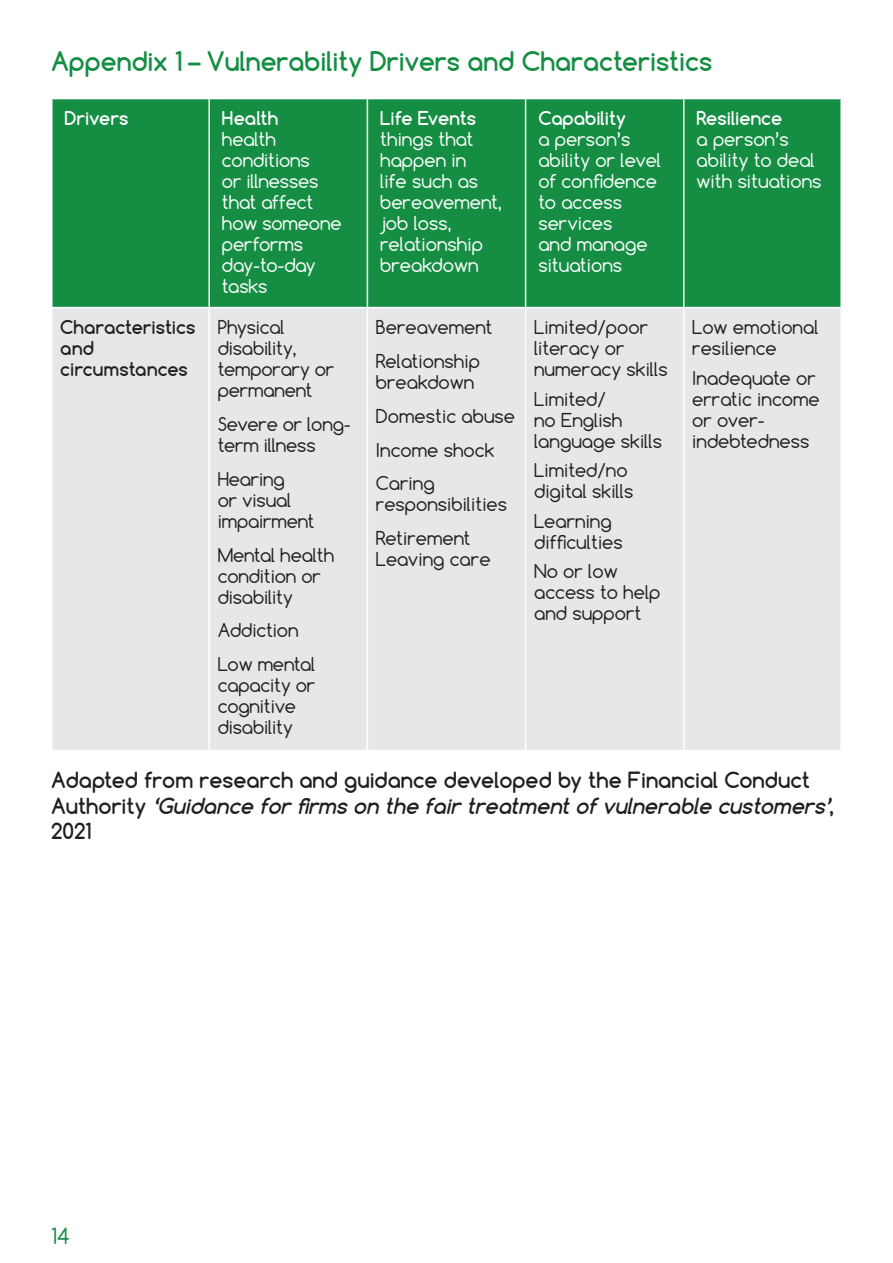
<style>
.page{position:relative;width:893px;height:1263px;background:#fff}
.page>*{position:absolute;margin:0;border:0;box-sizing:border-box;transform-origin:0 0}
.t1{font:700 25.5px "Comfortaa";color:#158e44}
.t2{font:700 21px/25.5px "Comfortaa";color:#231f20}
.t3{font:21px "Comfortaa";color:#158e44}
.t4{font:18px/21px "Comfortaa";color:#231f20}
.t5{font:18px/21px "Comfortaa";color:#fff}
.t6{font:700 18px/21px "Comfortaa";letter-spacing:.005em;color:#231f20}
.t7{font:700 18px "Comfortaa";color:#fff}
.s1{font-weight:700}
.s2{font-style:italic}
</style>
<div class="page">
<div style="left:53px;top:99px;width:787px;height:208px;background:#158e44"></div>
<div style="left:53px;top:308px;width:787px;height:442px;background:#e6e7e9"></div>
<hr style="left:208px;top:99px;width:2px;height:208px;background:#fff">
<hr style="left:367px;top:99px;width:1px;height:208px;background:#fff">
<hr style="left:525px;top:99px;width:1px;height:208px;background:#fff">
<hr style="left:683px;top:99px;width:1px;height:208px;background:#fff">
<hr style="left:208px;top:308px;width:2px;height:442px;background:#fff">
<hr style="left:367px;top:308px;width:1px;height:442px;background:#fff">
<hr style="left:525px;top:308px;width:1px;height:442px;background:#fff">
<hr style="left:683px;top:308px;width:1px;height:442px;background:#fff">
<p class="t1" style="left:51px;top:45px;width:663px">Appendix 1 – Vulnerability Drivers and Characteristics</p>
<p class="t7" style="left:65px;top:107px;width:66px">Drivers</p>
<p class="t5" style="left:222px;top:108px;width:121px"><span class="s1">Health<br></span>health conditions<br>or illnesses that affect how someone performs day-to-day tasks</p>
<p class="t5" style="left:380px;top:108px;width:123px"><span class="s1">Life Events </span>things that happen in<br>life such as bereavement, job loss, relationship breakdown</p>
<p class="t5" style="left:538px;top:108px;width:124px"><span class="s1">Capability<br></span>a person’s ability or level of confidence to access services<br>and manage situations</p>
<p class="t5" style="left:696px;top:108px;width:127px"><span class="s1">Resilience<br></span>a person’s ability to deal with situations</p>
<p class="t6" style="left:60px;top:317px;width:137px">Characteristics and circumstances</p>
<p class="t4" style="left:218px;top:317px;width:118px">Physical disability, temporary or permanent</p>
<p class="t4" style="left:218px;top:414px;width:135px">Severe or long&shy;term illness</p>
<p class="t4" style="left:218px;top:468px;width:98px">Hearing<br>or visual impairment</p>
<p class="t4" style="left:218px;top:544px;width:118px">Mental health condition or disability</p>
<p class="t4" style="left:218px;top:620px;width:82px">Addiction</p>
<p class="t4" style="left:218px;top:654px;width:99px">Low mental capacity or cognitive disability</p>
<p class="t4" style="left:534px;top:317px;width:135px">Limited/poor literacy or numeracy skills</p>
<p class="t4" style="left:534px;top:388px;width:129px">Limited/<br>no English language skills</p>
<p class="t4" style="left:534px;top:460px;width:101px">Limited/no digital skills</p>
<p class="t4" style="left:534px;top:510px;width:90px">Learning difficulties</p>
<p class="t4" style="left:534px;top:561px;width:128px">No or low access to help and support</p>
<p class="t4" style="left:376px;top:317px;width:118px">Bereavement</p>
<p class="t4" style="left:376px;top:351px;width:106px">Relationship breakdown</p>
<p class="t4" style="left:376px;top:405px;width:141px">Domestic abuse</p>
<p class="t4" style="left:376px;top:439px;width:120px">Income shock</p>
<p class="t4" style="left:376px;top:473px;width:133px">Caring responsibilities</p>
<p class="t4" style="left:376px;top:528px;width:116px">Retirement<br>Leaving care</p>
<p class="t4" style="left:692px;top:317px;width:128px">Low emotional resilience</p>
<p class="t4" style="left:692px;top:367px;width:129px">Inadequate or erratic income or over&shy;indebtedness</p>
<p class="t2" style="left:51px;top:767px;width:786px">Adapted from research and guidance developed by the Financial Conduct<br>A u t h o r i t y <span class="s2">‘Guidance forfirms on the fairtreatmentofvulnerable customers’</span>,<br>2021</p>
<p class="t3" style="left:51px;top:1223px;width:20px">14</p>
</div>
